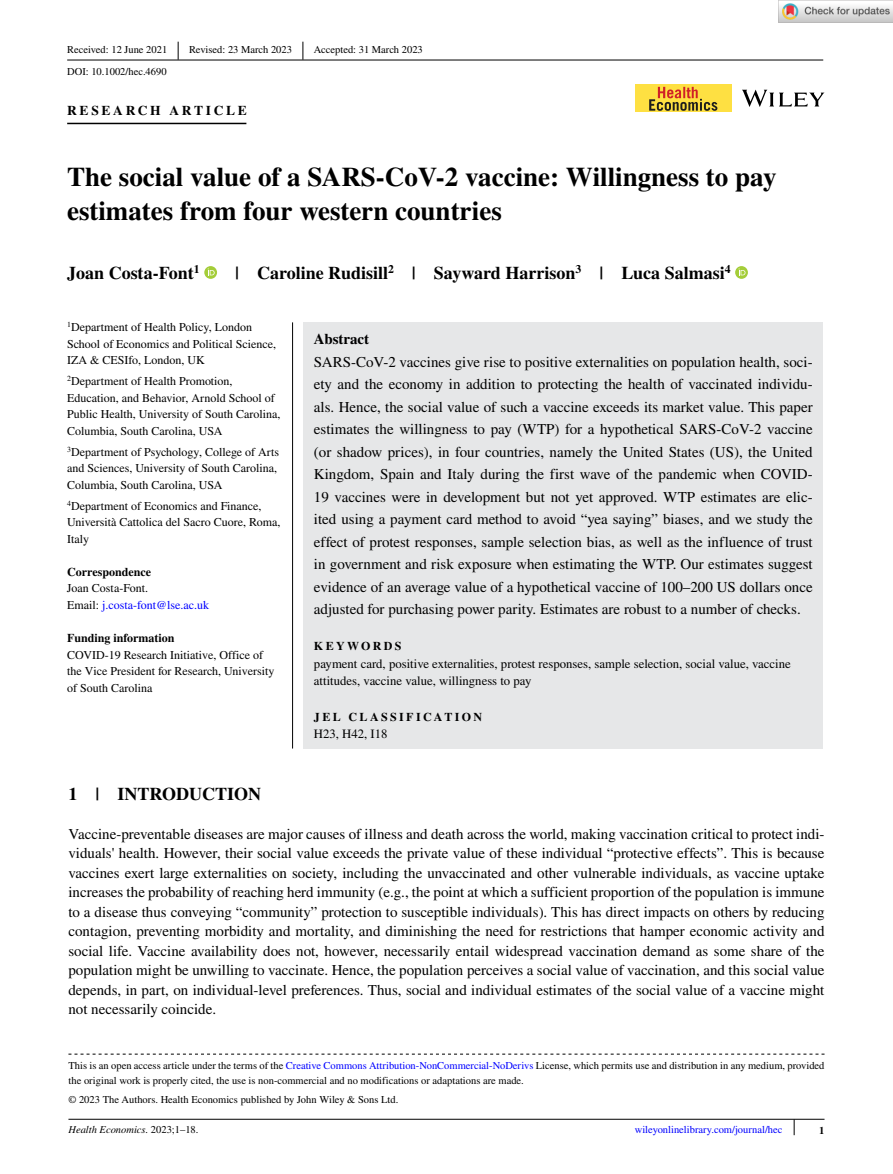
<style>
.page{position:relative;width:893px;height:1174px;background:#fff}
.page>*{position:absolute;margin:0;border:0;box-sizing:border-box;transform-origin:0 0}
.t1{font:700 27px/34.5px "STIX";color:#000}
.t2{font:700 18px "STIX";color:#000}
.t3{font:15px/22.5px "STIX";color:#000;text-align:justify}
.t4{font:700 15px "STIX";color:#000}
.t5{font:700 13.5px "STIX";letter-spacing:.2em;color:#000}
.t6{font:12.75px/17.2px "STIX";color:#000}
.t7{font:12px/16.5px "STIX";color:#000}
.t8{font:12px/16.5px "STIX";color:#00f}
.t9{font:700 12px "STIX";color:#000}
.t10{font:700 12px "STIX";letter-spacing:.2em;color:#000}
.t11{font:10.5px/15px "STIX";color:#000}
.t12{font:10.5px "STIX";color:#00f}
.t13{font:italic 10.5px "STIX";color:#000}
.t14{font:700 10.5px "STIX";color:#000}
.s1{color:#000}
.s2{color:#00f}
.s3{font-style:normal}
</style>
<div class="page">
<svg style="left:794px;top:1119px;width:1px;height:16px"></svg>
<hr style="left:67px;top:60px;width:756px;height:1px;background:#000">
<div style="left:303px;top:322px;width:520px;height:426px;background:#e6e7e8"></div>
<hr style="left:67px;top:123px;width:179px;height:1px;background:#000">
<svg style="left:204px;top:266px;width:13px;height:13px"></svg>
<svg style="left:208px;top:268px;width:7px;height:7px"></svg>
<svg style="left:735px;top:266px;width:13px;height:13px"></svg>
<svg style="left:739px;top:268px;width:6px;height:7px"></svg>
<svg style="left:178px;top:42px;width:1px;height:18px"></svg>
<svg style="left:303px;top:42px;width:1px;height:18px"></svg>
<svg style="left:742px;top:90px;width:82px;height:17px"></svg>
<div style="left:635px;top:85px;width:96px;height:27px;background:#fee042"></div>
<svg style="left:649px;top:87px;width:68px;height:24px"></svg>
<hr style="left:68px;top:1118px;width:756px;height:1px;background:#000">
<svg style="left:68px;top:1053px;width:756px;height:1px"></svg>
<hr style="left:292px;top:322px;width:1px;height:426px;background:#000">
<img style="left:779px;top:0;width:114px;height:23px">
<p class="t11" style="left:67px;top:43px;width:102px">Received: 12 June 2021</p>
<p class="t11" style="left:189px;top:43px;width:104px">Revised: 23 March 2023</p>
<p class="t11" style="left:314px;top:43px;width:111px">Accepted: 31 March 2023</p>
<p class="t11" style="left:67px;top:64px;width:101px">DOI: 10.1002/hec.4690</p>
<p class="t5" style="left:67px;top:103px;width:181px">RESEARCH ARTICLE</p>
<h1 class="t1" style="left:67px;top:159px;width:711px">The social value of a SARS-CoV-2 vaccine: Willingness to pay estimates from four western countries</h1>
<p class="t2" style="left:67px;top:262px;width:134px">Joan Costa-Font<sup>1</sup></p>
<p class="t2" style="left:235px;top:262px;width:497px">| Caroline Rudisill<sup>2</sup> | Sayward Harrison<sup>3</sup> | Luca Salmasi<sup>4</sup></p>
<p class="t7" style="left:67px;top:320px;width:210px"><sup>1</sup>Department of Health Policy, London<br>School of Economics and Political Science,<br>IZA &amp; CESIfo, London, UK</p>
<p class="t7" style="left:67px;top:374px;width:215px"><sup>2</sup>Department of Health Promotion, Education, and Behavior, Arnold School of Public Health, University of South Carolina, Columbia, South Carolina, USA</p>
<p class="t7" style="left:67px;top:444px;width:213px"><sup>3</sup>Department of Psychology, College of Arts and Sciences, University of South Carolina,<br>Columbia, South Carolina, USA</p>
<p class="t7" style="left:67px;top:498px;width:215px"><sup>4</sup>Department of Economics and Finance,<br>Università Cattolica del Sacro Cuore, Roma,<br>Italy</p>
<p class="t9" style="left:67px;top:565px;width:85px">Correspondence</p>
<p class="t8" style="left:67px;top:581px;width:144px"><span class="s1">Joan Costa-Font.<br>Email:</span> j.costa-font@lse.ac.uk</p>
<p class="t9" style="left:67px;top:631px;width:109px">Funding information</p>
<p class="t7" style="left:67px;top:647px;width:209px">COVID-19 Research Initiative, Office of the Vice President for Research, University of South Carolina</p>
<p class="t4" style="left:314px;top:330px;width:57px">Abstract</p>
<p class="t3" style="left:314px;top:351px;width:500px">SARS-CoV-2 vaccines give rise to positive externalities on population health, soci&shy;ety and the economy in addition to protecting the health of vaccinated individu&shy;als. Hence, the social value of such a vaccine exceeds its market value. This paper estimates the willingness to pay (WTP) for a hypothetical SARS-CoV-2 vaccine (or shadow prices), in four countries, namely the United States (US), the United Kingdom, Spain and Italy during the first wave of the pandemic when COVID-19 vaccines were in development but not yet approved. WTP estimates are elic&shy;ited using a payment card method to avoid “yea saying” biases, and we study the effect of protest responses, sample selection bias, as well as the influence of trust in government and risk exposure when estimating the WTP. Our estimates suggest evidence of an average value of a hypothetical vaccine of 100–200 US dollars once adjusted for purchasing power parity. Estimates are robust to a number of checks.</p>
<p class="t10" style="left:314px;top:639px;width:89px">KEYWORDS</p>
<p class="t6" style="left:314px;top:655px;width:478px">payment card, positive externalities, protest responses, sample selection, social value, vaccine attitudes, vaccine value, willingness to pay</p>
<p class="t10" style="left:314px;top:709px;width:170px">JEL CLASSIFICATION</p>
<p class="t6" style="left:314px;top:726px;width:75px">H23, H42, I18</p>
<p class="t2" style="left:68px;top:783px;width:194px">1 | INTRODUCTION</p>
<p class="t3" style="left:68px;top:824px;width:758px;line-height:19.5px">Vaccine-preventable diseases are major causes of illness and death across the world, making vaccination critical to protect indi&shy;viduals' health. However, their social value exceeds the private value of these individual “protective effects”. This is because vaccines exert large externalities on society, including the unvaccinated and other vulnerable individuals, as vaccine uptake increases the probability of reaching herd immunity (e.g., the point at which a sufficient proportion of the population is immune to a disease thus conveying “community” protection to susceptible individuals). This has direct impacts on others by reducing contagion, preventing morbidity and mortality, and diminishing the need for restrictions that hamper economic activity and social life. Vaccine availability does not, however, necessarily entail widespread vaccination demand as some share of the population might be unwilling to vaccinate. Hence, the population perceives a social value of vaccination, and this social value depends, in part, on individual-level preferences. Thus, social and individual estimates of the social value of a vaccine might not necessarily coincide.</p>
<p class="t11" style="left:68px;top:1058px;width:758px">This is an open access article under the terms of the <span class="s2">Creative Commons Attribution-NonCommercial-NoDerivs</span> License, which permits use and distribution in any medium, provided the original work is properly cited, the use is non-commercial and no modifications or adaptations are made.</p>
<p class="t11" style="left:68px;top:1093px;width:331px">© 2023 The Authors. Health Economics published by John Wiley &amp; Sons Ltd.</p>
<p class="t13" style="left:68px;top:1122px;width:132px">Health Economics. <span class="s3">2023;1–18.</span></p>
<p class="t12" style="left:635px;top:1122px;width:149px">wileyonlinelibrary.com/journal/hec</p>
<p class="t14" style="left:819px;top:1123px;width:7px">1</p>
</div>
